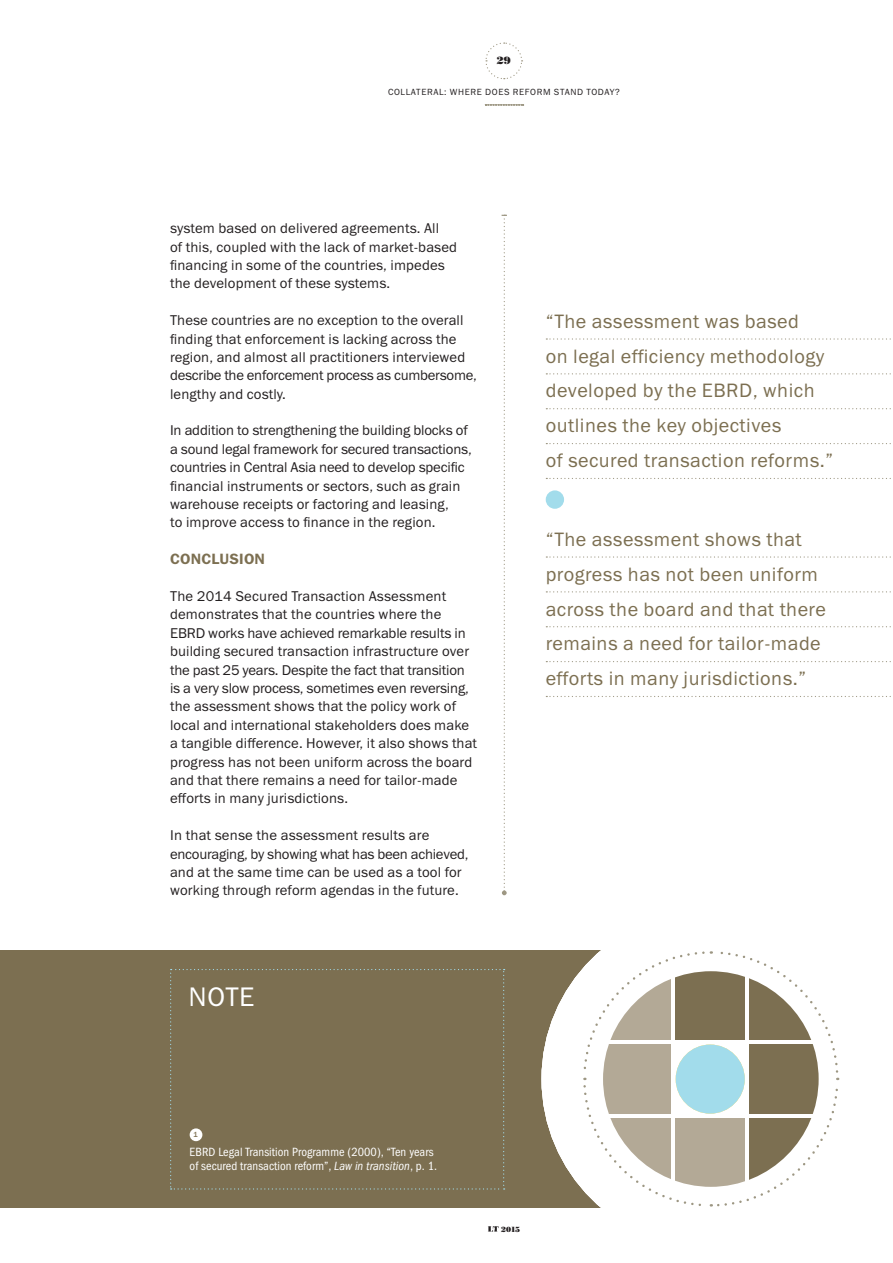
<style>
.page{position:relative;width:893px;height:1263px;background:#fff}
.page>*{position:absolute;margin:0;border:0;box-sizing:border-box;transform-origin:0 0}
.t1{font:27px "Franklin Gothic Book ITC";color:#fff}
.t2{font:19.5px/34.8px "Franklin Gothic Book ITC";letter-spacing:.025em;color:#7c6f51}
.t3{font:15px "Franklin Gothic Demi ITC";letter-spacing:.015em;color:#7c6f51}
.t4{font:14.25px/18.5px "Franklin Gothic Book ITC";letter-spacing:.01em;color:#231f20}
.t5{font:14.25px/18.5px "Franklin Gothic Book ITC";letter-spacing:-.01em;color:#231f20}
.t6{font:12px/14.4px "Franklin Gothic Book Cond ITC";letter-spacing:.005em;color:#fff}
.t7{font:10.5px "Bodoni Poster";color:#231f20}
.t8{font:9px "Franklin Gothic Book ITC";letter-spacing:.07em;color:#231f20}
.t9{font:7.5px "Bodoni Poster";color:#231f20}
.t10{font:7.5px "Franklin Gothic Medium ITC";color:#7c6f51}
.s1{font-style:italic}
</style>
<div class="page">
<svg style="left:488px;top:1226px;width:10px;height:5px"></svg>
<div style="left:0;top:950px;width:604px;height:258px;background:#7c6f51"></div>
<svg style="left:485px;top:42px;width:38px;height:38px"></svg>
<svg style="left:501px;top:215px;width:6px;height:680px"></svg>
<svg style="left:170px;top:969px;width:335px;height:220px"></svg>
<div style="left:541px;top:910px;width:339px;height:338px;border:62px solid #fff;border-radius:50%"></div>
<svg style="left:582px;top:950px;width:258px;height:258px"></svg>
<svg style="left:485px;top:105px;width:39px;height:1px"></svg>
<svg style="left:546px;top:338px;width:345px;height:2px"></svg>
<svg style="left:546px;top:373px;width:345px;height:1px"></svg>
<svg style="left:546px;top:408px;width:345px;height:1px"></svg>
<svg style="left:546px;top:443px;width:345px;height:1px"></svg>
<svg style="left:546px;top:478px;width:345px;height:1px"></svg>
<svg style="left:546px;top:556px;width:345px;height:2px"></svg>
<svg style="left:546px;top:591px;width:345px;height:1px"></svg>
<svg style="left:546px;top:626px;width:345px;height:1px"></svg>
<svg style="left:546px;top:661px;width:345px;height:1px"></svg>
<svg style="left:546px;top:696px;width:345px;height:1px"></svg>
<div style="left:546px;top:490px;width:18px;height:19px;background:#a2dceb;border-radius:50%"></div>
<p class="t7" style="left:497px;top:57px;width:16px">29</p>
<p class="t8" style="left:388px;top:89px;width:233px">COLLATERAL: WHERE DOES REFORM STAND TODAY?</p>
<p class="t4" style="left:170px;top:221px;width:288px">system based on delivered agreements. All<br>of this, coupled with the lack of market-based financing in some of the countries, impedes the development of these systems.</p>
<p class="t4" style="left:170px;top:313px;width:308px">These countries are no exception to the overall finding that enforcement is lacking across the region, and almost all practitioners interviewed describe the enforcement process as cumbersome, lengthy and costly.</p>
<p class="t5" style="left:170px;top:423px;width:303px">In addition to strengthening the building blocks of a sound legal framework for secured transactions, countries in Central Asia need to develop specific financial instruments or sectors, such as grain warehouse receipts or factoring and leasing,<br>to improve access to finance in the region.</p>
<p class="t3" style="left:170px;top:553px;width:96px">CONCLUSION</p>
<p class="t4" style="left:170px;top:588px;width:308px">The 2014 Secured Transaction Assessment demonstrates that the countries where the EBRD works have achieved remarkable results in building secured transaction infrastructure over the past 25 years. Despite the fact that transition is a very slow process, sometimes even reversing, the assessment shows that the policy work of local and international stakeholders does make a tangible difference. However, it also shows that progress has not been uniform across the board and that there remains a need for tailor-made efforts in many jurisdictions.</p>
<p class="t4" style="left:170px;top:827px;width:300px">In that sense the assessment results are encouraging, by showing what has been achieved, and at the same time can be used as a tool for working through reform agendas in the future.</p>
<h1 class="t1" style="left:189px;top:986px;width:67px">NOTE</h1>
<h2 class="t2" style="left:546px;top:306px;width:289px">“The assessment was based<br>on legal efficiency methodology developed by the EBRD, which outlines the key objectives<br>of secured transaction reforms.”</h2>
<h2 class="t2" style="left:546px;top:524px;width:282px">“The assessment shows that progress has not been uniform across the board and that there remains a need for tailor-made efforts in many jurisdictions.”</h2>
<p class="t10" style="left:194px;top:1132px;width:6px">1</p>
<p class="t6" style="left:190px;top:1145px;width:249px">EBRD Legal Transition Programme (2000), “Ten years of secured transaction reform”, <span class="s1">Law in transition</span>, p. 1.</p>
<p class="t9" style="left:501px;top:1226px;width:21px">2015</p>
</div>
